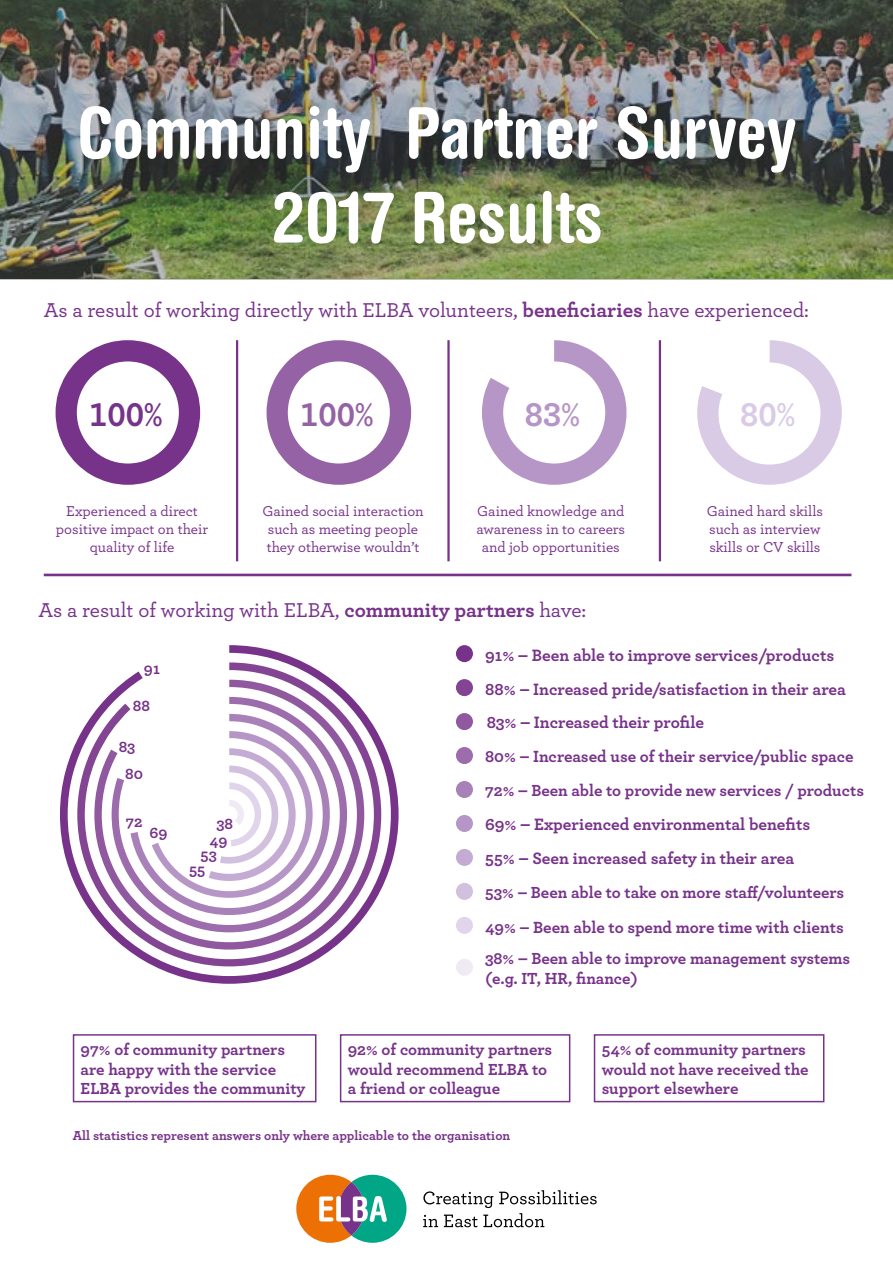
<style>
.page{position:relative;width:893px;height:1263px;background:#fff}
.page>*{position:absolute;margin:0;border:0;box-sizing:border-box;transform-origin:0 0}
.t1{font:700 condensed 70.5px/84.6px "Helvetica Rounded LT Pro";color:#fff;text-align:center}
.t2{font:700 34.5px "Archer";color:#77328a}
.t3{font:700 34.5px "Archer";color:#9562a5}
.t4{font:700 34.5px "Archer";color:#b696c6}
.t5{font:700 34.5px "Archer";color:#d9cbe5}
.t6{font:500 21px "Archer";color:#77328a}
.t7{font:700 17.25px/33.9px "Archer";color:#77328a}
.t8{font:700 16.95px "Archer";color:#77328a}
.t9{font:700 16.8px/19.5px "Archer";color:#77328a}
.t10{font:700 15.9px/16.6px "Archer";color:#77328a;text-align:center}
.t11{font:500 15px/18px "Archer";color:#77328a;text-align:center}
.t12{font:700 13.5px "Archer";color:#77328a}
.s1{font-weight:700}
</style>
<div class="page">
<hr style="left:44px;top:574px;width:807px;height:2px;background:#77328a">
<hr style="left:236px;top:340px;width:2px;height:221px;background:#77328a">
<hr style="left:447px;top:340px;width:3px;height:221px;background:#77328a">
<div style="left:456px;top:645px;width:17px;height:17px;background:#77328a;border-radius:50%"></div>
<div style="left:456px;top:679px;width:17px;height:17px;background:#834493;border-radius:50%"></div>
<div style="left:456px;top:747px;width:17px;height:17px;background:#9c6cac;border-radius:50%"></div>
<div style="left:456px;top:781px;width:17px;height:17px;background:#a881b9;border-radius:50%"></div>
<div style="left:456px;top:815px;width:17px;height:17px;background:#b696c6;border-radius:50%"></div>
<div style="left:456px;top:849px;width:17px;height:17px;background:#c4abd3;border-radius:50%"></div>
<div style="left:456px;top:883px;width:17px;height:17px;background:#d2c0df;border-radius:50%"></div>
<hr style="left:659px;top:340px;width:2px;height:221px;background:#77328a">
<div style="left:456px;top:713px;width:17px;height:17px;background:#8f589f;border-radius:50%"></div>
<svg style="left:56px;top:340px;width:144px;height:145px"></svg>
<div style="left:77px;top:361px;width:102px;height:102px;background:#fff;border-radius:50%"></div>
<svg style="left:267px;top:340px;width:144px;height:145px"></svg>
<div style="left:288px;top:361px;width:102px;height:102px;background:#fff;border-radius:50%"></div>
<svg style="left:482px;top:340px;width:144px;height:145px"></svg>
<div style="left:503px;top:361px;width:102px;height:102px;background:#fff;border-radius:50%"></div>
<img style="left:0;top:0;width:893px;height:280px">
<svg style="left:423px;top:1190px;width:174px;height:37px"></svg>
<svg style="left:296px;top:1175px;width:110px;height:68px"></svg>
<svg style="left:60px;top:645px;width:339px;height:339px"></svg>
<div style="left:456px;top:917px;width:17px;height:17px;background:#e1d5eb;border-radius:50%"></div>
<div style="left:456px;top:959px;width:17px;height:17px;background:#f0eaf5;border-radius:50%"></div>
<div style="left:73px;top:1034px;width:243px;height:68px;border:2px solid #77328a"></div>
<div style="left:340px;top:1034px;width:230px;height:68px;border:2px solid #77328a"></div>
<div style="left:594px;top:1034px;width:230px;height:68px;border:2px solid #77328a"></div>
<svg style="left:697px;top:340px;width:145px;height:145px"></svg>
<h1 class="t1" style="left:77px;top:89px;width:721px">Community Partner Survey<br>2017 Results</h1>
<p class="t6" style="left:44px;top:294px;width:767px">As a result of working directly with ELBA volunteers, <span class="s1">beneficiaries</span> have experienced:</p>
<h2 class="t2" style="left:89px;top:388px;width:75px">100%</h2>
<p class="t11" style="left:56px;top:501px;width:154px">Experienced a direct positive impact on their quality of life</p>
<h2 class="t3" style="left:300px;top:388px;width:75px">100%</h2>
<p class="t11" style="left:262px;top:501px;width:163px;text-align:left">Gained social interaction such as meeting people they otherwise wouldn’t</p>
<h2 class="t4" style="left:525px;top:388px;width:56px">83%</h2>
<p class="t11" style="left:476px;top:501px;width:150px">Gained knowledge and awareness in to careers and job opportunities</p>
<h2 class="t5" style="left:740px;top:388px;width:56px">80%</h2>
<p class="t11" style="left:707px;top:501px;width:118px;text-align:left">Gained hard skills such as interview skills or CV skills</p>
<p class="t6" style="left:38px;top:595px;width:549px">As a result of working with ELBA, <span class="s1">community partners</span> have:</p>
<p class="t7" style="left:485px;top:637px;width:362px">91% – Been able to improve services/products<br>88% – Increased pride/satisfaction in their area</p>
<p class="t10" style="left:144px;top:659px;width:18px">91</p>
<p class="t10" style="left:133px;top:696px;width:19px">88</p>
<p class="t10" style="left:119px;top:737px;width:18px">83</p>
<p class="t7" style="left:487px;top:705px;width:219px">83% – Increased their profile</p>
<p class="t8" style="left:485px;top:743px;width:370px">80% – Increased use of their service/public space</p>
<p class="t9" style="left:485px;top:780px;width:380px">72% – Been able to provide new services / products</p>
<p class="t7" style="left:485px;top:806px;width:327px">69% – Experienced environmental benefits<br>55% – Seen increased safety in their area</p>
<p class="t9" style="left:485px;top:882px;width:361px">53% – Been able to take on more staff/volunteers</p>
<p class="t10" style="left:125px;top:764px;width:19px">80</p>
<p class="t10" style="left:210px;top:814px;width:25px">38<br>49</p>
<p class="t10" style="left:126px;top:813px;width:18px">72</p>
<p class="t10" style="left:149px;top:824px;width:20px">69</p>
<p class="t10" style="left:201px;top:845px;width:18px">53</p>
<p class="t10" style="left:189px;top:860px;width:18px">55</p>
<p class="t8" style="left:485px;top:913px;width:360px">49% – Been able to spend more time with clients</p>
<p class="t9" style="left:485px;top:948px;width:366px">38% – Been able to improve management systems (e.g. IT, HR, finance)</p>
<p class="t9" style="left:81px;top:1039px;width:226px">97% of community partners are happy with the service<br>ELBA provides the community</p>
<p class="t9" style="left:348px;top:1039px;width:206px">92% of community partners would recommend ELBA to a friend or colleague</p>
<p class="t9" style="left:602px;top:1039px;width:208px">54% of community partners would not have received the support elsewhere</p>
<p class="t12" style="left:73px;top:1124px;width:439px">All statistics represent answers only where applicable to the organisation</p>
</div>
